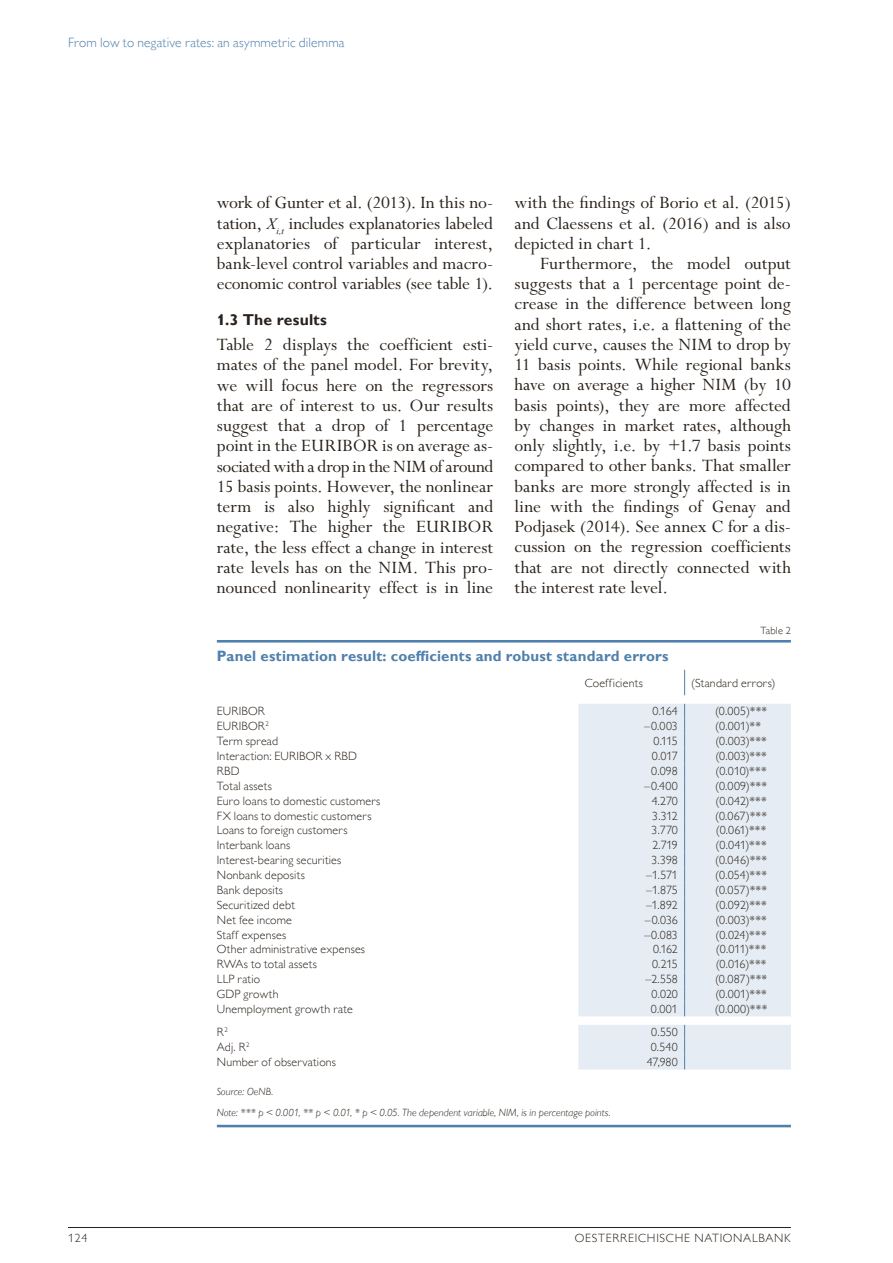
<style>
.page{position:relative;width:893px;height:1263px;background:#fff}
.page>*{position:absolute;margin:0;border:0;box-sizing:border-box;transform-origin:0 0}
.t1{font:19.5px/20.2px "Perpetua Std";color:#29211a;text-align:justify}
.t2{font:700 15.75px "Gill Sans MT Pro";letter-spacing:.005em;color:#29211a}
.t3{font:700 15px "Gill Sans MT Pro";letter-spacing:.01em;color:#4f7fac}
.t4{font:300 13.5px "Gill Sans MT Pro";letter-spacing:.01em;color:#4f7fac}
.t5{font:300 12px "Gill Sans MT Pro";letter-spacing:.015em;color:#29211a}
.t6{font:300 12px "Gill Sans MT Pro";letter-spacing:.06em;color:#29211a}
.t7{font:italic 300 10.5px/21.3px "Gill Sans MT Pro";letter-spacing:.005em;color:#29211a}
.t8{font:300 10.5px "Gill Sans MT Pro";letter-spacing:.02em;color:#29211a}
.s1{color:#e5ecf3}
.s2{font-family:"Times New Roman";font-style:italic;font-size:15.75px}
</style>
<div class="page">
<hr style="left:68px;top:1227px;width:723px;height:1px;background:#29211a">
<div style="left:578px;top:704px;width:213px;height:365px;background:#e5ecf3"></div>
<svg style="left:684px;top:670px;width:1px;height:25px"></svg>
<svg style="left:684px;top:704px;width:1px;height:312px"></svg>
<svg style="left:684px;top:1025px;width:1px;height:44px"></svg>
<hr style="left:217px;top:640px;width:574px;height:2px;background:#4f7fac">
<hr style="left:217px;top:1125px;width:574px;height:2px;background:#4f7fac">
<p class="t4" style="left:68px;top:35px;width:278px">From low to negative rates: an asymmetric dilemma</p>
<p class="t1" style="left:514px;top:193px;width:278px">with the findings of Borio et al. (2015) and Claessens et al. (2016) and is also depicted in chart 1.</p>
<p class="t1" style="left:514px;top:254px;width:278px;text-indent:26px">Furthermore, the model output suggests that a 1 percentage point de&shy;crease in the difference between long and short rates, i.e. a flattening of the yield curve, causes the NIM to drop by 11 basis points. While regional banks have on average a higher NIM (by 10 basis points), they are more affected by changes in market rates, although only slightly, i.e. by +1.7 basis points compared to other banks. That smaller banks are more strongly affected is in line with the findings of Genay and Podjasek (2014). See annex C for a dis&shy;cussion on the regression coefficients that are not directly connected with the interest rate level.</p>
<p class="t8" style="left:760px;top:624px;width:32px">Table 2</p>
<p class="t3" style="left:217px;top:647px;width:453px">Panel estimation result: coefficients and robust standard errors</p>
<p class="t5" style="left:585px;top:675px;width:60px">Coefficients</p>
<p class="t5" style="left:691px;top:675px;width:86px">(Standard errors)</p>
<p class="t5" style="left:217px;top:704px;width:50px">EURIBOR</p>
<p class="t5" style="left:652px;top:704px;width:27px">0.164</p>
<p class="t5" style="left:715px;top:704px;width:54px">(0.005)***</p>
<p class="t5" style="left:217px;top:719px;width:53px">EURIBOR<sup>2</sup></p>
<p class="t5" style="left:644px;top:719px;width:35px">–0.003</p>
<p class="t5" style="left:715px;top:719px;width:53px">(0.001)**<span class="s1">*</span></p>
<p class="t5" style="left:217px;top:734px;width:63px">Term spread</p>
<p class="t5" style="left:653px;top:734px;width:26px">0.115</p>
<p class="t5" style="left:715px;top:734px;width:53px">(0.003)***</p>
<p class="t5" style="left:217px;top:749px;width:142px">Interaction: EURIBOR x RBD</p>
<p class="t5" style="left:652px;top:749px;width:27px">0.017</p>
<p class="t5" style="left:715px;top:749px;width:53px">(0.003)***</p>
<p class="t5" style="left:217px;top:764px;width:24px">RBD</p>
<p class="t5" style="left:651px;top:764px;width:28px">0.098</p>
<p class="t5" style="left:715px;top:764px;width:53px">(0.010)***</p>
<p class="t5" style="left:217px;top:778px;width:57px">Total assets</p>
<p class="t5" style="left:644px;top:778px;width:35px">–0.400</p>
<p class="t5" style="left:715px;top:778px;width:53px">(0.009)***</p>
<p class="t5" style="left:217px;top:793px;width:165px">Euro loans to domestic customers</p>
<p class="t5" style="left:652px;top:793px;width:28px">4.270</p>
<p class="t5" style="left:715px;top:793px;width:53px">(0.042)***</p>
<p class="t5" style="left:217px;top:808px;width:156px">FX loans to domestic customers</p>
<p class="t5" style="left:652px;top:808px;width:27px">3.312</p>
<p class="t5" style="left:715px;top:808px;width:53px">(0.067)***</p>
<p class="t5" style="left:217px;top:823px;width:132px">Loans to foreign customers</p>
<p class="t5" style="left:652px;top:823px;width:28px">3.770</p>
<p class="t5" style="left:716px;top:823px;width:52px">(0.061)***</p>
<p class="t5" style="left:217px;top:838px;width:75px">Interbank loans</p>
<p class="t5" style="left:652px;top:838px;width:27px">2.719</p>
<p class="t5" style="left:716px;top:838px;width:53px">(0.041)***</p>
<p class="t5" style="left:217px;top:853px;width:126px">Interest-bearing securities</p>
<p class="t5" style="left:652px;top:853px;width:28px">3.398</p>
<p class="t5" style="left:715px;top:853px;width:53px">(0.046)***</p>
<p class="t5" style="left:217px;top:868px;width:89px">Nonbank deposits</p>
<p class="t5" style="left:646px;top:868px;width:33px">–1.571</p>
<p class="t5" style="left:715px;top:868px;width:53px">(0.054)***</p>
<p class="t5" style="left:217px;top:883px;width:68px">Bank deposits</p>
<p class="t5" style="left:646px;top:883px;width:33px">–1.875</p>
<p class="t5" style="left:715px;top:883px;width:53px">(0.057)***</p>
<p class="t5" style="left:217px;top:897px;width:80px">Securitized debt</p>
<p class="t5" style="left:646px;top:897px;width:33px">–1.892</p>
<p class="t5" style="left:715px;top:897px;width:53px">(0.092)***</p>
<p class="t5" style="left:217px;top:912px;width:77px">Net fee income</p>
<p class="t5" style="left:645px;top:912px;width:35px">–0.036</p>
<p class="t5" style="left:715px;top:912px;width:53px">(0.003)***</p>
<p class="t5" style="left:217px;top:927px;width:71px">Staff expenses</p>
<p class="t5" style="left:644px;top:927px;width:35px">–0.083</p>
<p class="t5" style="left:716px;top:927px;width:53px">(0.024)***</p>
<p class="t5" style="left:217px;top:942px;width:150px">Other administrative expenses</p>
<p class="t5" style="left:653px;top:942px;width:26px">0.162</p>
<p class="t5" style="left:716px;top:942px;width:52px">(0.011)***</p>
<p class="t5" style="left:217px;top:957px;width:102px">RWAs to total assets</p>
<p class="t5" style="left:652px;top:957px;width:27px">0.215</p>
<p class="t5" style="left:716px;top:957px;width:52px">(0.016)***</p>
<p class="t5" style="left:217px;top:972px;width:45px">LLP ratio</p>
<p class="t5" style="left:646px;top:972px;width:34px">–2.558</p>
<p class="t5" style="left:715px;top:972px;width:54px">(0.087)***</p>
<p class="t5" style="left:217px;top:987px;width:63px">GDP growth</p>
<p class="t5" style="left:651px;top:987px;width:28px">0.020</p>
<p class="t5" style="left:715px;top:987px;width:53px">(0.001)***</p>
<p class="t5" style="left:217px;top:1002px;width:137px">Unemployment growth rate</p>
<p class="t5" style="left:651px;top:1002px;width:29px">0.001</p>
<p class="t5" style="left:715px;top:1002px;width:54px">(0.000)***</p>
<p class="t5" style="left:217px;top:1025px;width:12px">R<sup>2</sup></p>
<p class="t5" style="left:651px;top:1025px;width:28px">0.550</p>
<p class="t5" style="left:217px;top:1040px;width:34px">Adj. R<sup>2</sup></p>
<p class="t5" style="left:651px;top:1040px;width:29px">0.540</p>
<p class="t5" style="left:217px;top:1055px;width:121px">Number of observations</p>
<p class="t5" style="left:647px;top:1055px;width:33px">47,980</p>
<p class="t7" style="left:217px;top:1081px;width:395px">Source: OeNB.<br>Note: *** p &lt; 0.001, ** p &lt; 0.01, * p &lt; 0.05. The dependent variable, NIM, is in percentage points.</p>
<p class="t1" style="left:217px;top:193px;width:278px">work of Gunter et al. (2013). In this no&shy;tation, <span class="s2">X</span><sub>i,t</sub> includes explanatories labeled explanatories of particular interest, bank-level control variables and macro&shy;economic control variables (see table 1).</p>
<p class="t2" style="left:217px;top:310px;width:111px">1.3 The results</p>
<p class="t1" style="left:217px;top:335px;width:278px">Table 2 displays the coefficient esti&shy;mates of the panel model. For brevity, we will focus here on the regressors that are of interest to us. Our results suggest that a drop of 1 percentage point in the EURIBOR is on average as&shy;sociated with a drop in the NIM of around 15 basis points. However, the nonlinear term is also highly significant and negative: The higher the EURIBOR rate, the less effect a change in interest rate levels has on the NIM. This pro&shy;nounced nonlinearity effect is in line</p>
<p class="t5" style="left:68px;top:1231px;width:21px">124</p>
<p class="t6" style="left:575px;top:1231px;width:218px">OESTERREICHISCHE NATIONALBANK</p>
</div>
